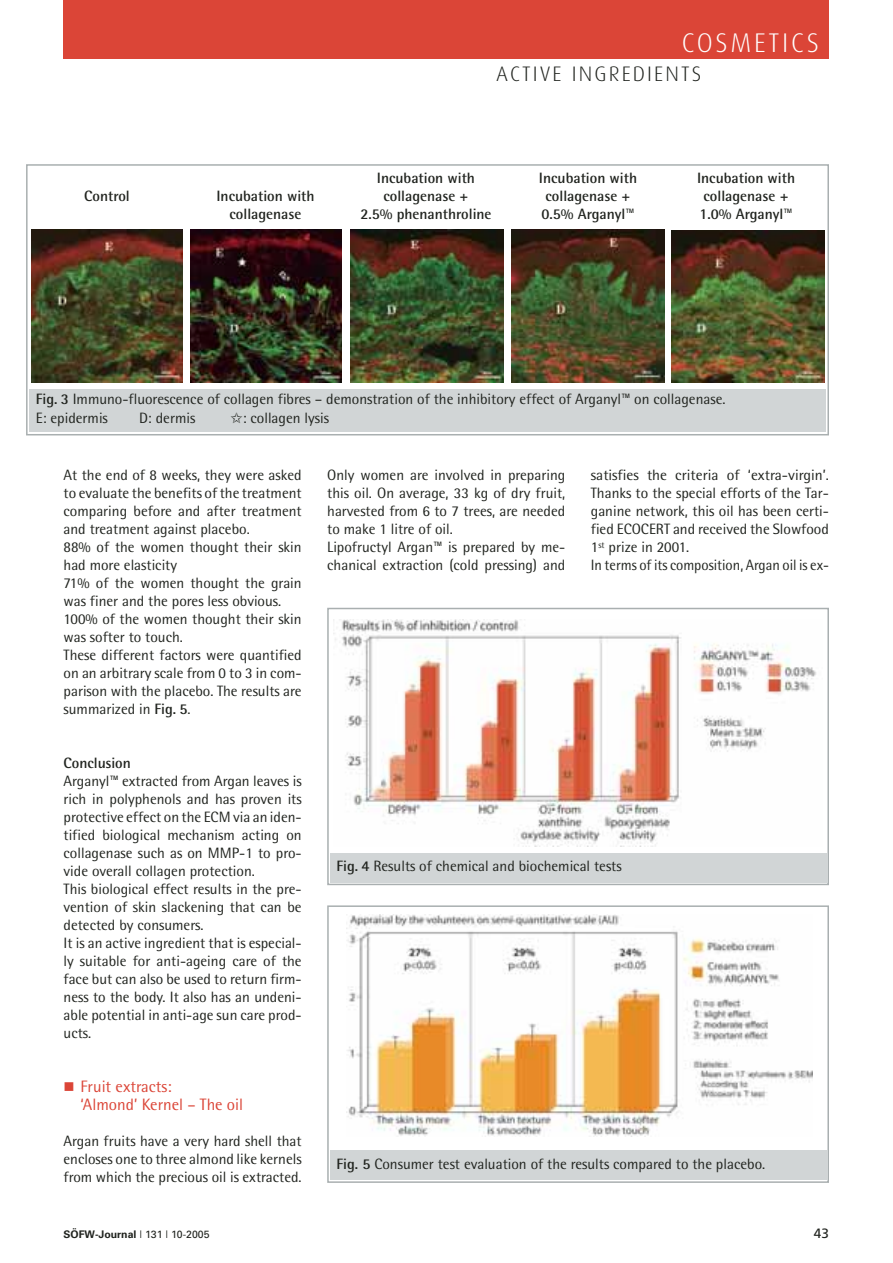
<style>
.page{position:relative;width:893px;height:1263px;background:#fff}
.page>*{position:absolute;margin:0;border:0;box-sizing:border-box;transform-origin:0 0}
.t1{font:300 27px "Dax";letter-spacing:.1em;color:#fff}
.t2{font:300 21px "Dax";letter-spacing:.1em;color:#20231e}
.t3{font:16.5px/18px "Rotis Semi Sans";color:#db4537}
.t4{font:15px/18px "Rotis Semi Sans";color:#20231e}
.t5{font:700 15px/18px "Rotis Semi Sans";color:#20231e;text-align:center}
.t6{font:13.5px "Frutiger";color:#20231e}
.t7{font:700 10.5px "Univers";color:#20231e}
.s1{font-weight:700}
.s2{font-weight:400}
</style>
<div class="page">
<div style="left:64px;top:0;width:765px;height:59px;background:#db4537"></div>
<div style="left:26px;top:164px;width:803px;height:271px;border:2px solid #a9afb0"></div>
<img style="left:31px;top:230px;width:151px;height:152px">
<img style="left:190px;top:230px;width:151px;height:153px">
<img style="left:351px;top:230px;width:152px;height:153px">
<img style="left:512px;top:230px;width:152px;height:153px">
<img style="left:672px;top:231px;width:152px;height:151px">
<div style="left:29px;top:390px;width:797px;height:42px;background:#d1d5d6"></div>
<img style="left:333px;top:620px;width:483px;height:226px">
<div style="left:327px;top:608px;width:502px;height:277px;border:2px solid #a9afb0"></div>
<div style="left:330px;top:853px;width:498px;height:29px;background:#d1d5d6"></div>
<img style="left:347px;top:914px;width:465px;height:222px">
<div style="left:327px;top:905px;width:502px;height:278px;border:2px solid #a9afb0"></div>
<div style="left:330px;top:1150px;width:498px;height:30px;background:#d1d5d6"></div>
<p class="t5" style="left:84px;top:189px;width:47px">Control</p>
<p class="t5" style="left:216px;top:189px;width:100px">Incubation with collagenase</p>
<h1 class="t1" style="left:682px;top:29px;width:139px">COSMETICS</h1>
<h2 class="t2" style="left:496px;top:64px;width:207px">ACTIVE INGREDIENTS</h2>
<p class="t5" style="left:360px;top:171px;width:133px">Incubation with collagenase +<br>2.5% phenanthroline</p>
<p class="t5" style="left:539px;top:171px;width:100px;text-align:left">Incubation with collagenase +<br>0.5% Arganyl™</p>
<p class="t5" style="left:697px;top:171px;width:100px;text-align:left">Incubation with collagenase +<br>1.0% Arganyl™</p>
<p class="t4" style="left:36px;top:392px;width:691px"><span class="s1">Fig. 3</span> Immuno-fluorescence of collagen fibres – demonstration of the inhibitory effect of Arganyl™ on collagenase.<br>E: epidermis</p>
<p class="t4" style="left:139px;top:410px;width:58px">D: dermis</p>
<p class="t4" style="left:230px;top:410px;width:100px">✩: collagen lysis</p>
<p class="t4" style="left:64px;top:467px;width:240px">At the end of 8 weeks, they were asked to evaluate the benefits of the treatment comparing before and after treatment and treatment against placebo.<br>88% of the women thought their skin had more elasticity<br>71% of the women thought the grain was finer and the pores less obvious.<br>100% of the women thought their skin was softer to touch.<br>These different factors were quantified on an arbitrary scale from 0 to 3 in com&shy;parison with the placebo. The results are summarized in <span class="s1">Fig. 5</span>.</p>
<p class="t5" style="left:64px;top:755px;width:69px">Conclusion</p>
<p class="t4" style="left:64px;top:773px;width:240px">Arganyl™ extracted from Argan leaves is rich in polyphenols and has proven its protective effect on the ECM via an iden&shy;tified biological mechanism acting on collagenase such as on MMP-1 to pro&shy;vide overall collagen protection.<br>This biological effect results in the pre&shy;vention of skin slackening that can be detected by consumers.<br>It is an active ingredient that is especial&shy;ly suitable for anti-ageing care of the face but can also be used to return firm&shy;ness to the body. It also has an undeni&shy;able potential in anti-age sun care prod&shy;ucts.</p>
<p class="t3" style="left:81px;top:1079px;width:164px">Fruit extracts:<br>‘Almond’ Kernel – The oil</p>
<p class="t4" style="left:64px;top:1133px;width:240px;text-align:justify">Argan fruits have a very hard shell that encloses one to three almond like kernels from which the precious oil is extracted.</p>
<p class="t4" style="left:327px;top:468px;width:240px">Only women are involved in preparing this oil. On average, 33 kg of dry fruit, harvested from 6 to 7 trees, are needed to make 1 litre of oil.<br>Lipofructyl Argan™ is prepared by me&shy;chanical extraction (cold pressing) and</p>
<p class="t4" style="left:591px;top:467px;width:240px">satisfies the criteria of ‘extra-virgin’.<br>Thanks to the special efforts of the Tar&shy;ganine network, this oil has been certi&shy;fied ECOCERT and received the Slowfood 1<sup>st</sup> prize in 2001.<br>In terms of its composition, Argan oil is ex-</p>
<p class="t4" style="left:337px;top:858px;width:287px"><span class="s1">Fig. 4</span> Results of chemical and biochemical tests</p>
<p class="t4" style="left:337px;top:1156px;width:430px"><span class="s1">Fig. 5</span> Consumer test evaluation of the results compared to the placebo.</p>
<p class="t7" style="left:64px;top:1230px;width:148px">SÖFW-Journal <span class="s2">| 131 | 10-2005</span></p>
<p class="t6" style="left:814px;top:1228px;width:17px">43</p>
</div>
